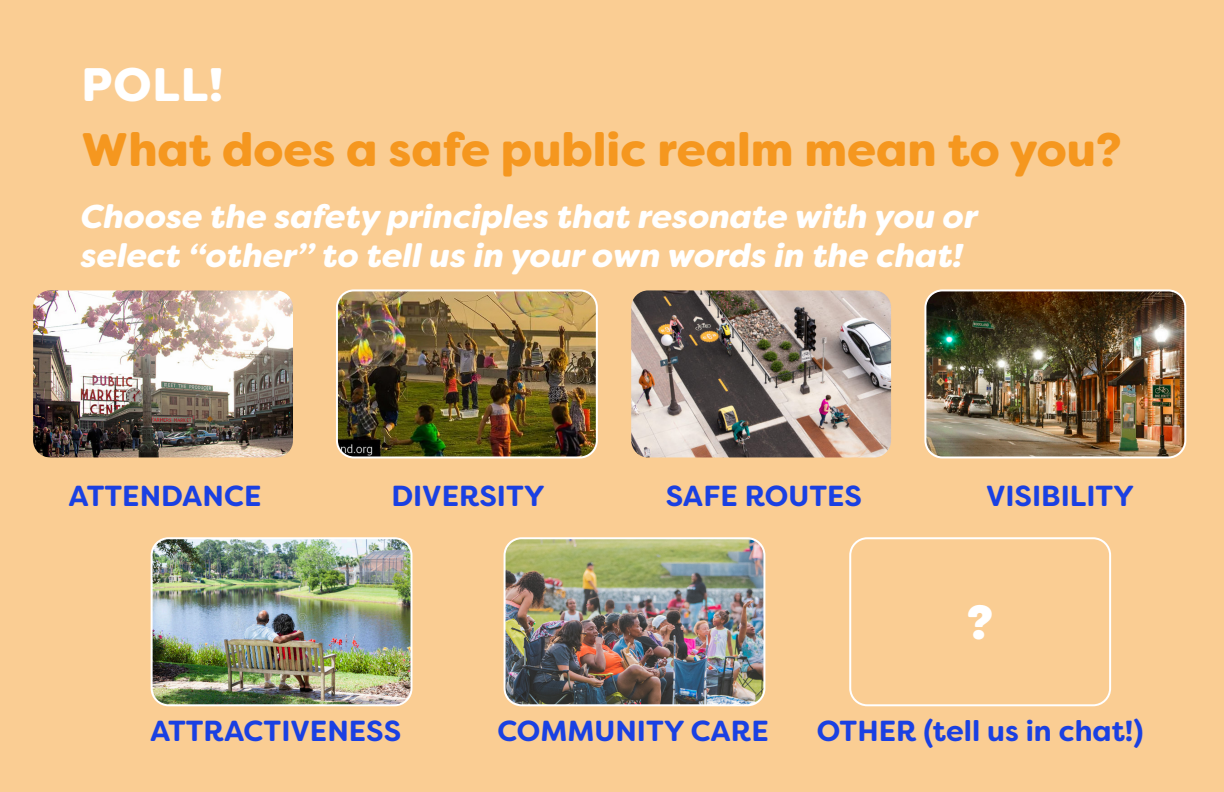
<style>
.page{position:relative;width:1224px;height:792px;background:#facd93}
.page>*{position:absolute;margin:0;border:0;box-sizing:border-box;transform-origin:0 0}
.t1{font:800 48px "Filson Soft";color:#fff}
.Detroit_DINOsaur_Hea{font:900 47px "Filson Soft";color:#f5971f}
.Detroit_DINOsaur_Hea-2{font:900 47px "Filson Soft";color:#fff}
.Detroit_DINOsaur_Hea-3{font:italic 900 33px/39.6px "Filson Soft";color:#fff}
.Detroit_DINOsaur_Hea-4{font:700 29px "Filson Soft";color:#1a40e2}
</style>
<div class="page">
<div style="left:849px;top:537px;width:262px;height:169px;border:2px solid #fff;border-radius:17px"></div>
<img style="left:631px;top:290px;width:260px;height:167px">
<img style="left:337px;top:292px;width:258px;height:165px">
<div style="left:336px;top:289px;width:262px;height:169px;border:2px solid #fff;border-radius:17px"></div>
<img style="left:152px;top:540px;width:258px;height:165px">
<div style="left:151px;top:537px;width:262px;height:169px;border:2px solid #fff;border-radius:17px"></div>
<img style="left:505px;top:540px;width:259px;height:165px">
<div style="left:504px;top:537px;width:261px;height:169px;border:2px solid #fff;border-radius:17px"></div>
<img style="left:927px;top:292px;width:258px;height:165px">
<div style="left:924px;top:289px;width:262px;height:169px;border:2px solid #fff;border-radius:17px"></div>
<img style="left:33px;top:290px;width:260px;height:167px">
<p class="Detroit_DINOsaur_Hea-2" style="left:81px;top:54px;width:144px">POLL!</p>
<p class="Detroit_DINOsaur_Hea" style="left:81px;top:120px;width:1042px">What does a safe public realm mean to you?</p>
<p class="Detroit_DINOsaur_Hea-3" style="left:81px;top:197px;width:899px">Choose the safety principles that resonate with you or select “other” to tell us in your own words in the chat!</p>
<p class="Detroit_DINOsaur_Hea-4" style="left:69px;top:477px;width:194px">ATTENDANCE</p>
<p class="Detroit_DINOsaur_Hea-4" style="left:391px;top:477px;width:155px">DIVERSITY</p>
<p class="Detroit_DINOsaur_Hea-4" style="left:666px;top:477px;width:198px">SAFE ROUTES</p>
<p class="Detroit_DINOsaur_Hea-4" style="left:986px;top:477px;width:150px">VISIBILITY</p>
<p class="t1" style="left:967px;top:591px;width:28px">?</p>
<p class="Detroit_DINOsaur_Hea-4" style="left:150px;top:712px;width:253px">ATTRACTIVENESS</p>
<p class="Detroit_DINOsaur_Hea-4" style="left:497px;top:712px;width:273px">COMMUNITY CARE</p>
<p class="Detroit_DINOsaur_Hea-4" style="left:817px;top:712px;width:328px">OTHER (tell us in chat!)</p>
</div>
